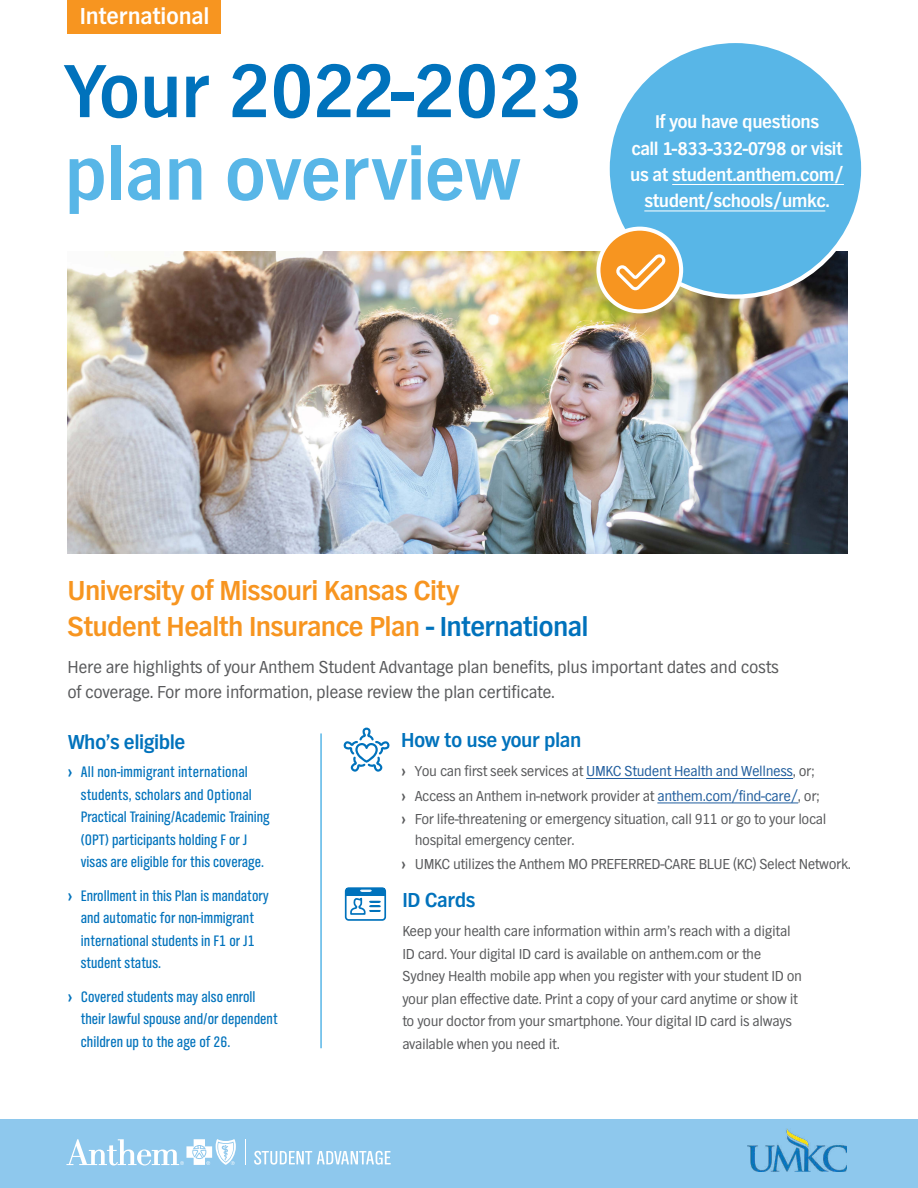
<style>
.page{position:relative;width:918px;height:1188px;background:#fff}
.page>*{position:absolute;margin:0;border:0;box-sizing:border-box;transform-origin:0 0}
.t1{font:700 78px "TV Nord EF";letter-spacing:-.01em;color:#0072bc}
.t2{font:700 78px "TV Nord EF";letter-spacing:-.01em;color:#58b6e7}
.t3{font:700 28.5px/36px "TV Nord EF";letter-spacing:-.025em;color:#f79520}
.t4{font:700 24px "TV Nord EF";letter-spacing:-.01em;color:#fff}
.t5{font:700 21px "TV Nord EF";letter-spacing:-.025em;color:#0072bc}
.t6{font:700 19.05px/26.4px "TV Nord EF";letter-spacing:-.025em;color:#fff;text-align:center}
.t7{font:18px/25.5px "TV Nord EF";letter-spacing:-.02em;color:#58595b}
.t8{font:15.75px/22.5px "TV Nord Cond EF";color:#0072bc}
.t9{font:15px/22.5px "TV Nord EF";letter-spacing:-.025em;color:#58595b}
.s1{color:#0072bc}
.s2{font-family:"TV Nord EF";font-weight:700}
.s3{font-weight:700}
.s4{color:#215e9e}
</style>
<div class="page">
<div style="left:0;top:1120px;width:918px;height:68px;background:#8ec8ed"></div>
<svg style="left:245px;top:1139px;width:1px;height:26px"></svg>
<svg style="left:254px;top:1151px;width:137px;height:14px"></svg>
<svg style="left:66px;top:1139px;width:170px;height:26px"></svg>
<hr style="left:657px;top:803px;width:141px;height:1px;background:#215e9e">
<hr style="left:586px;top:778px;width:207px;height:1px;background:#215e9e">
<svg style="left:343px;top:728px;width:47px;height:44px"></svg>
<svg style="left:344px;top:887px;width:43px;height:34px"></svg>
<img style="left:747px;top:1128px;width:99px;height:43px">
<hr style="left:320px;top:733px;width:2px;height:315px;background:#58b6e7">
<div style="left:68px;top:0;width:153px;height:34px;background:#f79520"></div>
<img style="left:68px;top:251px;width:779px;height:303px">
<div style="left:608px;top:41px;width:255px;height:256px;background:#58b6e7;border-radius:50%"></div>
<hr style="left:672px;top:184px;width:172px;height:1px;background:#fff">
<hr style="left:644px;top:211px;width:181px;height:1px;background:#fff">
<div style="left:598px;top:229px;width:83px;height:82px;background:#f79520;border-radius:50%"></div>
<div style="left:596px;top:227px;width:87px;height:86px;border:4px solid #fff;border-radius:50%"></div>
<svg style="left:616px;top:254px;width:50px;height:37px"></svg>
<h3 class="t4" style="left:80px;top:2px;width:131px">International</h3>
<h1 class="t1" style="left:64px;top:48px;width:520px">Your 2022-2023</h1>
<h1 class="t2" style="left:64px;top:131px;width:458px">plan overview</h1>
<p class="t6" style="left:630px;top:109px;width:215px">If you have questions<br>call 1-833-332-0798 or visit us at student.anthem.com/ student/schools/umkc.</p>
<h2 class="t3" style="left:68px;top:572px;width:523px">University of Missouri Kansas City<br>Student Health Insurance Plan <span class="s1">- International</span></h2>
<p class="t7" style="left:68px;top:654px;width:713px">Here are highlights of your Anthem Student Advantage plan benefits, plus important dates and costs of coverage. For more information, please review the plan certificate.</p>
<h3 class="t5" style="left:68px;top:730px;width:119px">Who’s eligible</h3>
<p class="t8" style="left:81px;top:761px;width:190px;text-indent:-13px"><span class="s2">›</span> All non-immigrant international students, scholars and Optional Practical Training/Academic Training (OPT) participants holding F or J visas are eligible for this coverage.</p>
<p class="t8" style="left:81px;top:884px;width:190px;text-indent:-13px"><span class="s2">›</span> Enrollment in this Plan is mandatory and automatic for non-immigrant international students in F1 or J1 student status.</p>
<p class="t8" style="left:81px;top:985px;width:198px;text-indent:-13px"><span class="s2">›</span> Covered students may also enroll their lawful spouse and/or dependent children up to the age of 26.</p>
<h3 class="t5" style="left:401px;top:728px;width:182px">How to use your plan</h3>
<p class="t9" style="left:401px;top:759px;width:420px;line-height:24.5px"><span class="s3">›</span> You can first seek services at <span class="s4">UMKC Student Health and Wellness</span>, or; <span class="s3">›</span> Access an Anthem in-network provider at <span class="s4">anthem.com/find-care/</span>, or;</p>
<p class="t9" style="left:415px;top:808px;width:413px;line-height:21.8px;text-indent:-14px"><span class="s3">›</span> For life-threatening or emergency situation, call 911 or go to your local hospital emergency center.</p>
<p class="t9" style="left:401px;top:854px;width:451px"><span class="s3">›</span> UMKC utilizes the Anthem MO PREFERRED-CARE BLUE (KC) Select Network.</p>
<h3 class="t5" style="left:402px;top:888px;width:75px">ID Cards</h3>
<p class="t9" style="left:402px;top:920px;width:401px">Keep your health care information within arm’s reach with a digital ID card. Your digital ID card is available on anthem.com or the Sydney Health mobile app when you register with your student ID on your plan effective date. Print a copy of your card anytime or show it to your doctor from your smartphone. Your digital ID card is always available when you need it.</p>
</div>
